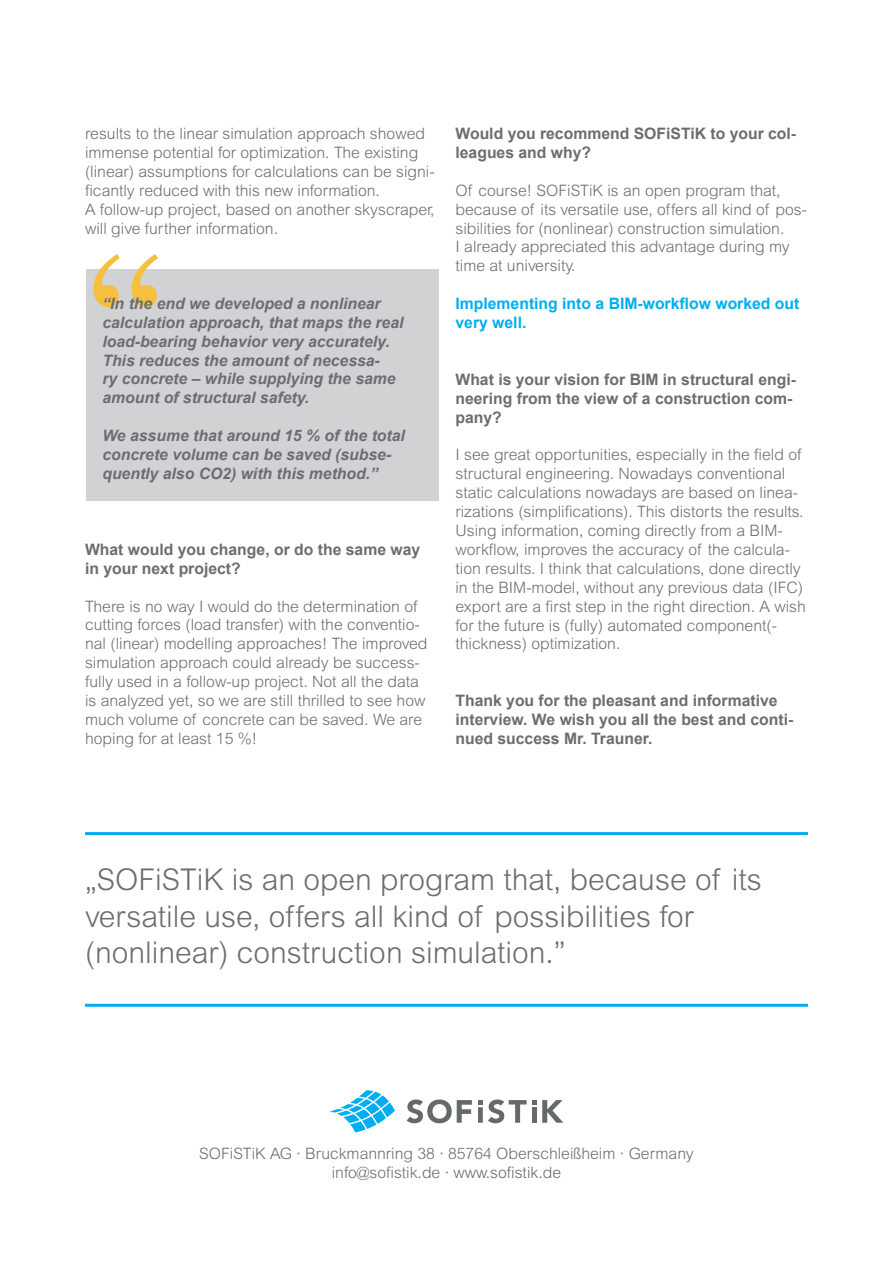
<style>
.page{position:relative;width:893px;height:1263px;background:#fff}
.page>*{position:absolute;margin:0;border:0;box-sizing:border-box;transform-origin:0 0}
.t1{font:300 30px "Arial MT Std";color:#6c6d70}
.t2{font:300 15.75px/18.9px "Arial MT Std";color:#6c6d70}
.t3{font:italic 700 15.75px/18.9px "Arial";color:#6c6d70}
.t4{font:700 15.75px/18.9px "Arial";color:#6c6d70}
.t5{font:700 15.75px/18.9px "Arial";color:#00aeef}
.s1{color:#656969}
</style>
<div class="page">
<svg style="left:330px;top:1090px;width:65px;height:42px"></svg>
<svg style="left:407px;top:1099px;width:156px;height:24px"></svg>
<hr style="left:85px;top:1004px;width:723px;height:3px;background:#00aeef">
<div style="left:86px;top:269px;width:353px;height:232px;background:#d1d2d4"></div>
<svg style="left:93px;top:254px;width:65px;height:53px"></svg>
<hr style="left:85px;top:832px;width:723px;height:3px;background:#00aeef">
<p class="t2" style="left:85px;top:124px;width:351px">results to the linear simulation approach showed immense potential for optimization. The existing (linear) assumptions for calculations can be signi&shy;ficantly reduced with this new information.</p>
<p class="t2" style="left:85px;top:200px;width:351px">A follow-up project, based on another skyscraper, will give further information.</p>
<p class="t3" style="left:102px;top:294px;width:303px">“In the end we developed a nonlinear calculation approach, that maps the real load-bearing behavior very accurately.</p>
<p class="t3" style="left:102px;top:351px;width:295px">This reduces the amount of necessa&shy;ry concrete – while supplying the same amount of structural safety.</p>
<p class="t3" style="left:102px;top:427px;width:304px">We assume that around 15 % of the total concrete volume can be saved (subse&shy;quently also CO2) with this method.”</p>
<p class="t4" style="left:85px;top:540px;width:337px">What would you change, or do the same way in your next project?</p>
<p class="t2" style="left:85px;top:596px;width:344px">There is no way I would do the determination of cutting forces (load transfer) with the conventio&shy;nal (linear) modelling approaches! The improved simulation approach could already be success&shy;fully used in a follow-up project. Not all the data is analyzed yet, so we are still thrilled to see how much volume of concrete can be saved. We are hoping for at least 15 %!</p>
<p class="t4" style="left:455px;top:124px;width:342px">Would you recommend SOFiSTiK to your col&shy;leagues and why?</p>
<p class="t2" style="left:455px;top:181px;width:353px">Of course! SOFiSTiK is an open program that, because of its versatile use, offers all kind of pos&shy;sibilities for (nonlinear) construction simulation.<br>I already appreciated this advantage during my time at university.</p>
<p class="t5" style="left:455px;top:294px;width:345px">Implementing into a BIM-workflow worked out very well.</p>
<p class="t4" style="left:455px;top:370px;width:342px">What is your vision for BIM in structural engi&shy;neering from the view of a construction com&shy;pany?</p>
<p class="t2" style="left:455px;top:445px;width:352px">I see great opportunities, especially in the field of structural engineering. Nowadays conventional static calculations nowadays are based on linea&shy;rizations (simplifications). This distorts the results.<br>Using information, coming directly from a BIM&shy;workflow, improves the accuracy of the calcula&shy;tion results. I think that calculations, done directly in the BIM-model, without any previous data (IFC) export are a first step in the right direction. A wish for the future is (fully) automated component(- thickness) optimization.</p>
<p class="t4" style="left:455px;top:691px;width:339px">Thank you for the pleasant and informative interview. We wish you all the best and conti&shy;nued success Mr. Trauner.</p>
<p class="t1" style="left:85px;top:863px;width:678px">„SOFiSTiK is an open program that, because of its</p>
<p class="t1" style="left:85px;top:899px;width:610px">versatile use, offers all kind of possibilities for</p>
<p class="t1" style="left:85px;top:935px;width:482px">(nonlinear) construction simulation.”</p>
<p class="t2" style="left:199px;top:1144px;width:496px">SOFiSTiK AG ∙ Bruckmannring 38 ∙ 85764 Oberschleißheim ∙ Germany</p>
<p class="t2" style="left:332px;top:1163px;width:231px">info@sofistik.de ∙ <span class="s1">www.sofistik.de</span></p>
</div>
